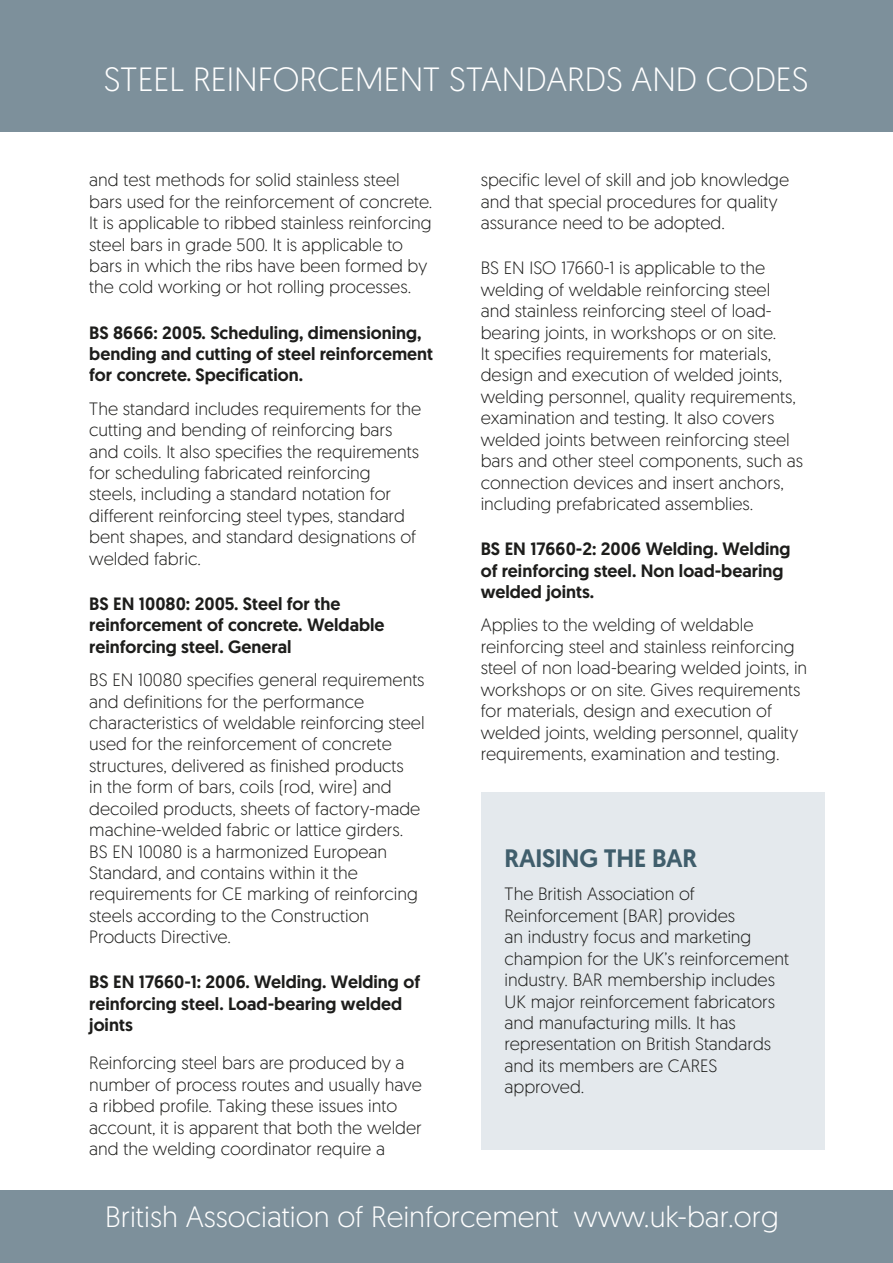
<style>
.page{position:relative;width:893px;height:1263px;background:#fff}
.page>*{position:absolute;margin:0;border:0;box-sizing:border-box;transform-origin:0 0}
.t1{font:300 33.6px "Geomanist";color:#fff}
.t2{font:300 29.4px "Geomanist";color:#fff}
.t3{font:500 25.2px "Geomanist";letter-spacing:-.01em;color:#405e6c}
.t4{font:300 17.85px/21.5px "Geomanist";color:#1d1d1b}
.t5{font:500 17.85px/21.5px "Geomanist";color:#1d1d1b}
</style>
<div class="page">
<div style="left:0;top:1191px;width:893px;height:72px;background:#7d909b"></div>
<div style="left:0;top:0;width:893px;height:131px;background:#7d909b"></div>
<div style="left:481px;top:792px;width:343px;height:357px;background:#e4e9ed"></div>
<h1 class="t1" style="left:104px;top:58px;width:706px">STEEL REINFORCEMENT STANDARDS AND CODES</h1>
<p class="t4" style="left:89px;top:169px;width:345px">and test methods for solid stainless steel bars used for the reinforcement of concrete.<br>It is applicable to ribbed stainless reinforcing steel bars in grade 500. It is applicable to bars in which the ribs have been formed by the cold working or hot rolling processes.</p>
<p class="t5" style="left:89px;top:321px;width:345px">BS 8666: 2005. Scheduling, dimensioning, bending and cutting of steel reinforcement for concrete. Specification.</p>
<p class="t4" style="left:89px;top:397px;width:334px">The standard includes requirements for the cutting and bending of reinforcing bars and coils. It also specifies the requirements for scheduling fabricated reinforcing steels, including a standard notation for different reinforcing steel types, standard bent shapes, and standard designations of welded fabric.</p>
<p class="t5" style="left:89px;top:593px;width:297px">BS EN 10080: 2005. Steel for the reinforcement of concrete. Weldable reinforcing steel. General</p>
<p class="t4" style="left:89px;top:668px;width:337px">BS EN 10080 specifies general requirements and definitions for the performance characteristics of weldable reinforcing steel used for the reinforcement of concrete structures, delivered as finished products<br>in the form of bars, coils (rod, wire) and decoiled products, sheets of factory-made machine-welded fabric or lattice girders.<br>BS EN 10080 is a harmonized European Standard, and contains within it the requirements for CE marking of reinforcing steels according to the Construction Products Directive.</p>
<p class="t5" style="left:89px;top:971px;width:332px">BS EN 17660-1: 2006. Welding. Welding of reinforcing steel. Load-bearing welded joints</p>
<p class="t4" style="left:89px;top:1052px;width:334px">Reinforcing steel bars are produced by a number of process routes and usually have a ribbed profile. Taking these issues into account, it is apparent that both the welder and the welding coordinator require a</p>
<p class="t4" style="left:481px;top:169px;width:310px">specific level of skill and job knowledge and that special procedures for quality assurance need to be adopted.</p>
<p class="t4" style="left:481px;top:257px;width:324px">BS EN ISO 17660-1 is applicable to the welding of weldable reinforcing steel and stainless reinforcing steel of load&shy;bearing joints, in workshops or on site.<br>It specifies requirements for materials, design and execution of welded joints, welding personnel, quality requirements, examination and testing. It also covers welded joints between reinforcing steel bars and other steel components, such as connection devices and insert anchors, including prefabricated assemblies.</p>
<p class="t5" style="left:481px;top:538px;width:311px">BS EN 17660-2: 2006 Welding. Welding of reinforcing steel. Non load-bearing welded joints.</p>
<p class="t4" style="left:481px;top:614px;width:328px">Applies to the welding of weldable reinforcing steel and stainless reinforcing steel of non load-bearing welded joints, in workshops or on site. Gives requirements for materials, design and execution of welded joints, welding personnel, quality requirements, examination and testing.</p>
<h3 class="t3" style="left:504px;top:841px;width:194px">RAISING THE BAR</h3>
<p class="t4" style="left:504px;top:883px;width:286px">The British Association of<br>Reinforcement (BAR) provides<br>an industry focus and marketing champion for the UK’s reinforcement industry. BAR membership includes<br>UK major reinforcement fabricators and manufacturing mills. It has representation on British Standards and its members are CARES approved.</p>
<h2 class="t2" style="left:105px;top:1198px;width:675px">British Association of Reinforcement www.uk-bar.org</h2>
</div>
